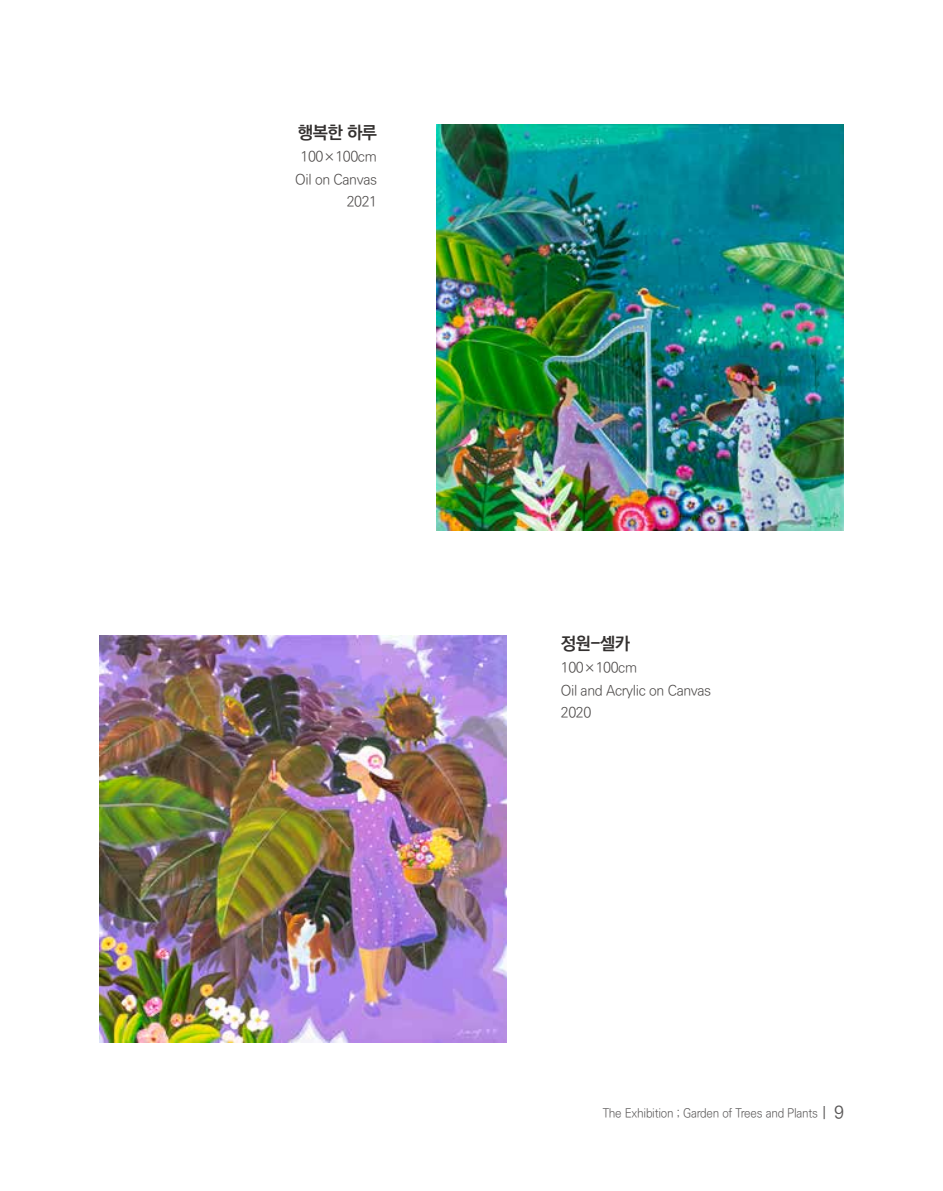
<style>
.page{position:relative;width:943px;height:1191px;background:#fff}
.page>*{position:absolute;margin:0;border:0;box-sizing:border-box;transform-origin:0 0}
.t1{font:700 17.5px "Ko Pub Dotum";letter-spacing:-.025em;color:#33302f}
.t2{font:300 14px/22.8px "Ko Pub Dotum";letter-spacing:-.025em;color:#4c4948;text-align:right}
.t3{font:300 12.25px "Ko Pub World Dotum";letter-spacing:-.02em;color:#595757;scale:.95 1}
.s1{font-family:"Ko Pub Dotum";font-weight:500;font-size:14px}
.s2{font-family:"Ko Pub Dotum";font-weight:500;font-size:17.5px}
</style>
<div class="page">
<img style="left:437px;top:124px;width:406px;height:407px">
<img style="left:99px;top:635px;width:407px;height:407px">
<p class="t1" style="left:298px;top:124px;width:81px">행복한 하루</p>
<p class="t2" style="left:295px;top:146px;width:83px">100×100cm<br>Oil on Canvas<br>2021</p>
<p class="t1" style="left:561px;top:635px;width:71px">정원-셀카</p>
<p class="t2" style="left:561px;top:657px;width:152px;text-align:left">100×100cm<br>Oil and Acrylic on Canvas<br>2020</p>
<p class="t3" style="left:602px;top:1104px;width:255px">The Exhibition ; Garden of Trees and Plants <span class="s1">|</span> <span class="s2">9</span></p>
</div>
